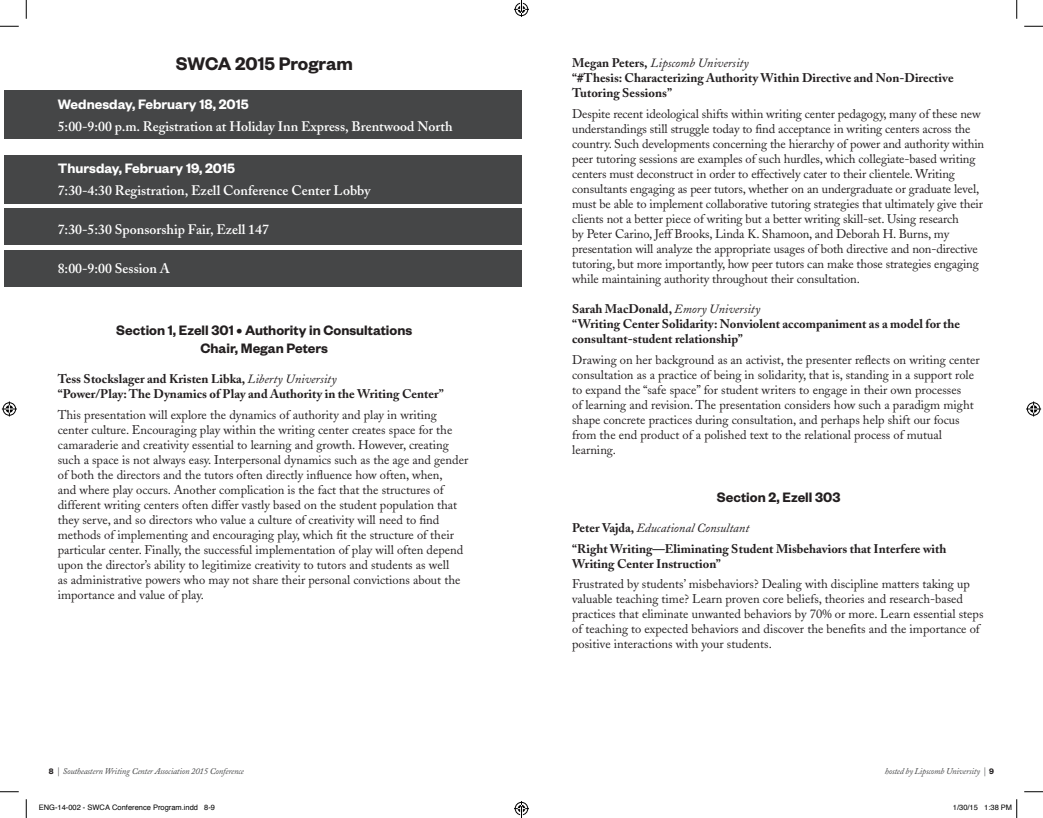
<style>
.page{position:relative;width:1043px;height:818px;background:#fff}
.page>*{position:absolute;margin:0;border:0;box-sizing:border-box;transform-origin:0 0}
.t1{font:600 20px "Founders Grotesk";color:#231f20}
.t2{font:600 15px/18px "Founders Grotesk";color:#231f20;text-align:center}
.t3{font:600 15px "Founders Grotesk";color:#fff}
.t4{font:600 13.75px "Adobe Caslon";color:#fff}
.t5{font:12.5px/15px "Adobe Caslon";color:#231f20}
.t6{font:700 12.5px/15px "Adobe Caslon";color:#231f20}
.t7{font:italic 8.75px "Adobe Caslon";letter-spacing:-.02em;color:#454647}
.t8{font:7.5px "Helvetica";color:#000}
.s1{font-weight:400;font-style:italic}
.s2{font-family:"Founders Grotesk";font-weight:600;font-style:normal;color:#231f20}
</style>
<div class="page">
<div style="left:4px;top:208px;width:517px;height:37px;background:#454647"></div>
<div style="left:4px;top:250px;width:517px;height:36px;background:#454647"></div>
<div style="left:4px;top:91px;width:517px;height:48px;background:#454647"></div>
<div style="left:4px;top:155px;width:517px;height:48px;background:#454647"></div>
<svg style="left:0;top:25px;width:19px;height:2px"></svg>
<svg style="left:1024px;top:25px;width:18px;height:2px"></svg>
<svg style="left:0;top:791px;width:19px;height:1px"></svg>
<svg style="left:1024px;top:791px;width:18px;height:1px"></svg>
<svg style="left:25px;top:0;width:2px;height:19px"></svg>
<svg style="left:25px;top:799px;width:2px;height:19px"></svg>
<svg style="left:1016px;top:0;width:1px;height:19px"></svg>
<svg style="left:2px;top:401px;width:15px;height:15px"></svg>
<svg style="left:1026px;top:401px;width:15px;height:15px"></svg>
<svg style="left:1016px;top:799px;width:1px;height:19px"></svg>
<svg style="left:514px;top:0;width:15px;height:17px"></svg>
<svg style="left:514px;top:801px;width:15px;height:17px"></svg>
<h1 class="t1" style="left:176px;top:51px;width:178px">SWCA 2015 Program</h1>
<p class="t3" style="left:58px;top:95px;width:192px">Wednesday, February 18, 2015</p>
<p class="t4" style="left:58px;top:118px;width:396px">5:00-9:00 p.m. Registration at Holiday Inn Express, Brentwood North</p>
<p class="t3" style="left:58px;top:158px;width:179px">Thursday, February 19, 2015</p>
<p class="t4" style="left:58px;top:182px;width:314px">7:30-4:30 Registration, Ezell Conference Center Lobby</p>
<p class="t4" style="left:58px;top:221px;width:213px">7:30-5:30 Sponsorship Fair, Ezell 147</p>
<p class="t4" style="left:58px;top:260px;width:114px">8:00-9:00 Session A</p>
<p class="t2" style="left:116px;top:321px;width:297px">Section 1, Ezell 301 • Authority in Consultations<br>Chair, Megan Peters</p>
<p class="t6" style="left:58px;top:371px;width:387px">Tess Stockslager and Kristen Libka, <span class="s1">Liberty University<br></span>“Power/Play: The Dynamics of Play and Authority in the Writing Center”</p>
<p class="t5" style="left:58px;top:407px;width:412px">This presentation will explore the dynamics of authority and play in writing center culture. Encouraging play within the writing center creates space for the camaraderie and creativity essential to learning and growth. However, creating such a space is not always easy. Interpersonal dynamics such as the age and gender of both the directors and the tutors often directly influence how often, when,<br>and where play occurs. Another complication is the fact that the structures of different writing centers often differ vastly based on the student population that they serve, and so directors who value a culture of creativity will need to find methods of implementing and encouraging play, which fit the structure of their particular center. Finally, the successful implementation of play will often depend upon the director’s ability to legitimize creativity to tutors and students as well<br>as administrative powers who may not share their personal convictions about the importance and value of play.</p>
<p class="t6" style="left:572px;top:56px;width:383px">Megan Peters, <span class="s1">Lipscomb University<br></span>“#Thesis: Characterizing Authority Within Directive and Non-Directive<br>Tutoring Sessions”</p>
<p class="t5" style="left:572px;top:106px;width:413px">Despite recent ideological shifts within writing center pedagogy, many of these new understandings still struggle today to find acceptance in writing centers across the country. Such developments concerning the hierarchy of power and authority within peer tutoring sessions are examples of such hurdles, which collegiate-based writing centers must deconstruct in order to effectively cater to their clientele. Writing consultants engaging as peer tutors, whether on an undergraduate or graduate level, must be able to implement collaborative tutoring strategies that ultimately give their clients not a better piece of writing but a better writing skill-set. Using research<br>by Peter Carino, Jeff Brooks, Linda K. Shamoon, and Deborah H. Burns, my presentation will analyze the appropriate usages of both directive and non-directive tutoring, but more importantly, how peer tutors can make those strategies engaging while maintaining authority throughout their consultation.</p>
<p class="t6" style="left:572px;top:301px;width:389px">Sarah MacDonald, <span class="s1">Emory University<br></span>“Writing Center Solidarity: Nonviolent accompaniment as a model for the consultant-student relationship”</p>
<p class="t5" style="left:572px;top:352px;width:409px">Drawing on her background as an activist, the presenter reflects on writing center consultation as a practice of being in solidarity, that is, standing in a support role to expand the “safe space” for student writers to engage in their own processes<br>of learning and revision. The presentation considers how such a paradigm might shape concrete practices during consultation, and perhaps help shift our focus from the end product of a polished text to the relational process of mutual learning.</p>
<p class="t2" style="left:717px;top:487px;width:125px">Section 2, Ezell 303</p>
<p class="t6" style="left:572px;top:517px;width:376px;line-height:20.6px">Peter Vajda, <span class="s1">Educational Consultant<br></span>“Right Writing—Eliminating Student Misbehaviors that Interfere with</p>
<p class="t6" style="left:572px;top:556px;width:150px">Writing Center Instruction”</p>
<p class="t5" style="left:572px;top:576px;width:413px">Frustrated by students’ misbehaviors? Dealing with discipline matters taking up valuable teaching time? Learn proven core beliefs, theories and research-based practices that eliminate unwanted behaviors by 70% or more. Learn essential steps of teaching to expected behaviors and discover the benefits and the importance of positive interactions with your students.</p>
<p class="t7" style="left:49px;top:766px;width:197px"><span class="s2">8</span> | Southeastern Writing Center Association 2015 Conference</p>
<p class="t7" style="left:884px;top:766px;width:111px">hosted by Lipscomb University | <span class="s2">9</span></p>
<p class="t8" style="left:39px;top:802px;width:178px">ENG-14-002 - SWCA Conference Program.indd 8-9</p>
<p class="t8" style="left:952px;top:802px;width:61px">1/30/15 1:38 PM</p>
</div>
